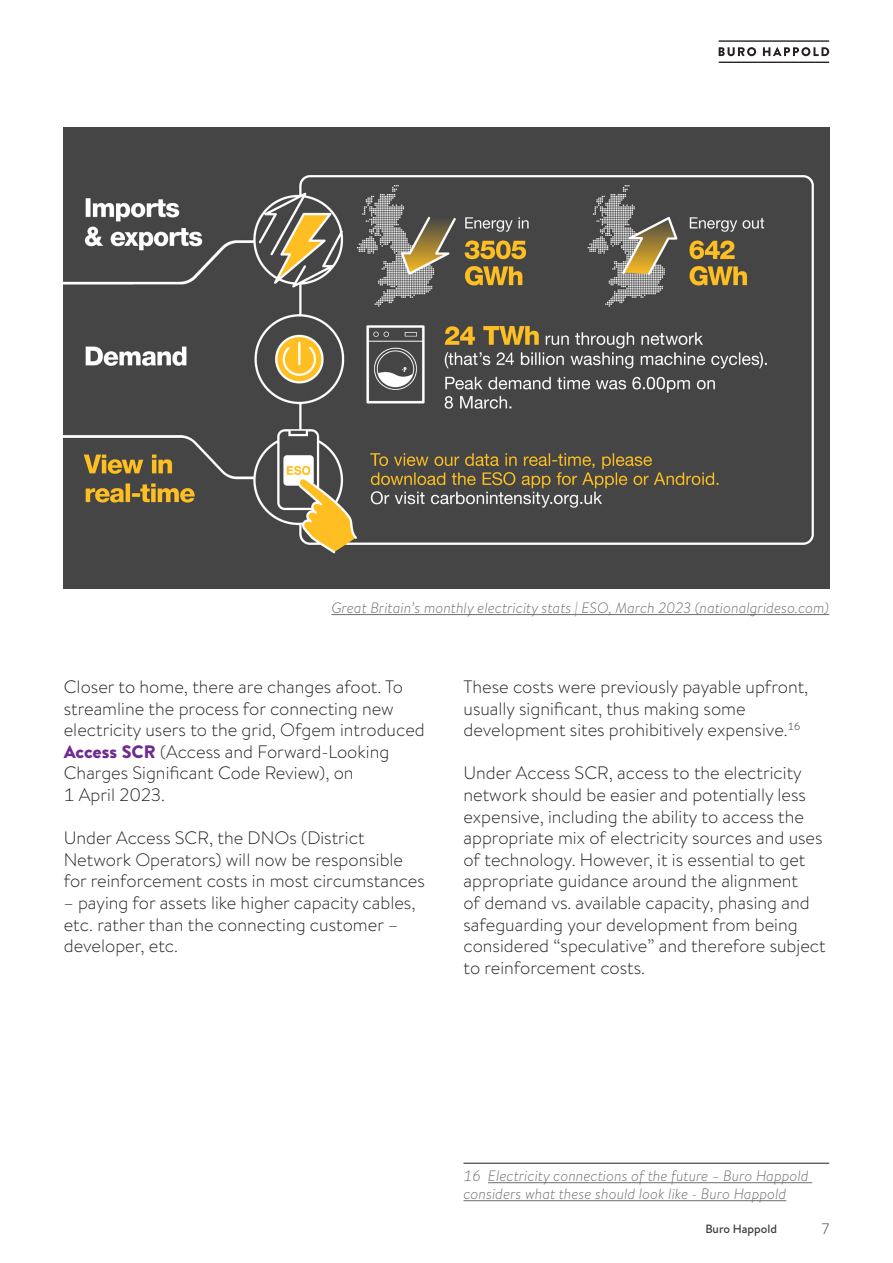
<style>
.page{position:relative;width:893px;height:1263px;background:#fff}
.page>*{position:absolute;margin:0;border:0;box-sizing:border-box;transform-origin:0 0}
.Body_text{font:300 18px/21.6px "BH Brandon Text";color:#231f20}
.Footnotes{font:italic 300 15px/18px "BH Brandon Text";color:#6c6d70}
.t1{font:300 15px "BH Brandon Text";color:#3e3e3f}
.t2{font:500 12px "BH Brandon Text";color:#3e3e3f}
.s1{font-weight:900;color:#702b91}
</style>
<div class="page">
<svg style="left:719px;top:47px;width:37px;height:9px"></svg>
<svg style="left:763px;top:47px;width:66px;height:9px"></svg>
<hr style="left:719px;top:40px;width:110px;height:2px;background:#231f20">
<hr style="left:719px;top:62px;width:110px;height:1px;background:#231f20">
<img style="left:64px;top:128px;width:765px;height:461px">
<hr style="left:331px;top:614px;width:498px;height:1px;background:#6c6d70">
<hr style="left:463px;top:1163px;width:366px;height:1px;background:#231f20">
<hr style="left:488px;top:1182px;width:324px;height:1px;background:#6c6d70">
<hr style="left:463px;top:1200px;width:323px;height:1px;background:#6c6d70">
<p class="Footnotes" style="left:331px;top:598px;width:499px">Great Britain’s monthly electricity stats | ESO, March 2023 (nationalgrideso.com)</p>
<p class="Body_text" style="left:64px;top:675px;width:362px">Closer to home, there are changes afoot. To streamline the process for connecting new electricity users to the grid, Ofgem introduced <span class="s1">Access SCR</span> (Access and Forward-Looking Charges Significant Code Review), on<br>1 April 2023.</p>
<p class="Body_text" style="left:64px;top:826px;width:363px">Under Access SCR, the DNOs (District<br>Network Operators) will now be responsible for reinforcement costs in most circumstances</p>
<p class="Body_text" style="left:64px;top:891px;width:353px">– paying for assets like higher capacity cables, etc. rather than the connecting customer – developer, etc.</p>
<p class="Body_text" style="left:463px;top:675px;width:346px">These costs were previously payable upfront, usually significant, thus making some development sites prohibitively expensive.<sup>16</sup></p>
<p class="Body_text" style="left:463px;top:762px;width:364px">Under Access SCR, access to the electricity network should be easier and potentially less expensive, including the ability to access the appropriate mix of electricity sources and uses of technology. However, it is essential to get appropriate guidance around the alignment<br>of demand vs. available capacity, phasing and safeguarding your development from being considered “speculative” and therefore subject to reinforcement costs.</p>
<p class="Footnotes" style="left:463px;top:1166px;width:347px">16 Electricity connections of the future – Buro Happold considers what these should look like - Buro Happold</p>
<p class="t2" style="left:705px;top:1221px;width:73px">Buro Happold</p>
<p class="t1" style="left:822px;top:1219px;width:9px">7</p>
</div>
